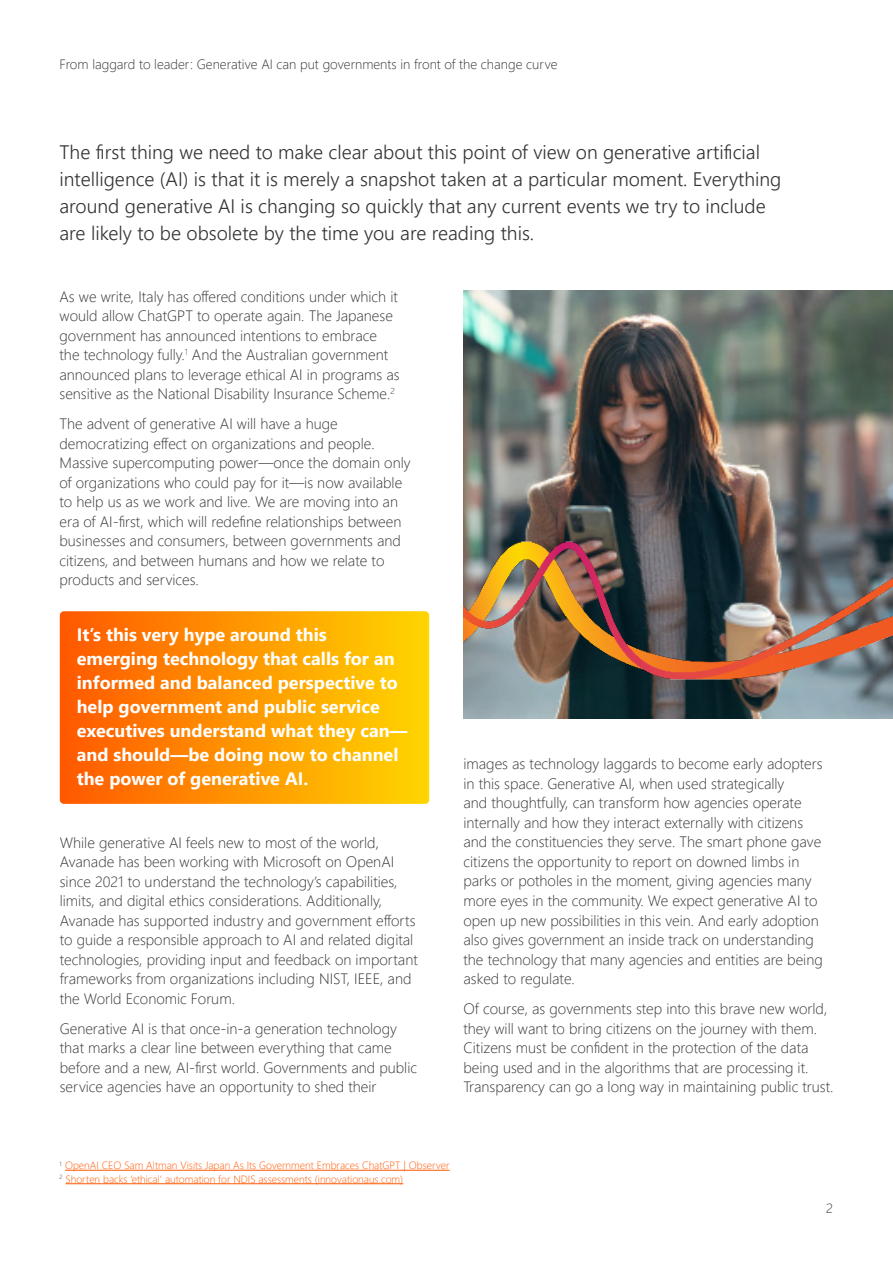
<style>
.page{position:relative;width:893px;height:1263px;background:#fff}
.page>*{position:absolute;margin:0;border:0;box-sizing:border-box;transform-origin:0 0}
.DIG_Introduction_Pag{font:300 19.5px/27px "Segoe UI";color:#333}
.DIG_Level_3_Subheadi{font:700 18px/24px "Segoe UI";color:#fff}
.DIG_Body_Copy_Grey{font:300 15px/19.5px "Segoe UI";color:#333}
.DIG_Page_Header_Grey{font:300 13.5px "Segoe UI";color:#333}
.DIG_Footnote_Grey{font:300 10.5px "Segoe UI";color:#ff5800}
</style>
<div class="page">
<svg style="left:60px;top:611px;width:369px;height:193px;background:#ff9700"></svg>
<hr style="left:65px;top:1170px;width:385px;height:1px;background:#ff5800">
<hr style="left:66px;top:1183px;width:337px;height:1px;background:#ff5800">
<img style="left:463px;top:291px;width:430px;height:198px">
<img style="left:463px;top:489px;width:430px;height:230px">
<p class="DIG_Page_Header_Grey" style="left:60px;top:52px;width:500px">From laggard to leader: Generative AI can put governments in front of the change curve</p>
<p class="DIG_Introduction_Pag" style="left:60px;top:136px;width:723px">The first thing we need to make clear about this point of view on generative artificial intelligence (AI) is that it is merely a snapshot taken at a particular moment. Everything around generative AI is changing so quickly that any current events we try to include are likely to be obsolete by the time you are reading this.</p>
<p class="DIG_Body_Copy_Grey" style="left:60px;top:285px;width:342px">As we write, Italy has offered conditions under which it would allow ChatGPT to operate again. The Japanese government has announced intentions to embrace the technology fully.<sup>1</sup> And the Australian government announced plans to leverage ethical AI in programs as sensitive as the National Disability Insurance Scheme.<sup>2</sup></p>
<p class="DIG_Body_Copy_Grey" style="left:60px;top:413px;width:352px">The advent of generative AI will have a huge democratizing effect on organizations and people.<br>Massive supercomputing power—once the domain only of organizations who could pay for it—is now available to help us as we work and live. We are moving into an era of AI-first, which will redefine relationships between businesses and consumers, between governments and citizens, and between humans and how we relate to products and services.</p>
<p class="DIG_Level_3_Subheadi" style="left:77px;top:621px;width:332px">It’s this very hype around this emerging technology that calls for an informed and balanced perspective to help government and public service executives understand what they can— and should—be doing now to channel the power of generative AI.</p>
<p class="DIG_Body_Copy_Grey" style="left:60px;top:831px;width:360px">While generative AI feels new to most of the world, Avanade has been working with Microsoft on OpenAI since 2021 to understand the technology’s capabilities, limits, and digital ethics considerations. Additionally, Avanade has supported industry and government efforts to guide a responsible approach to AI and related digital technologies, providing input and feedback on important frameworks from organizations including NIST, IEEE, and the World Economic Forum.</p>
<p class="DIG_Body_Copy_Grey" style="left:60px;top:1017px;width:359px">Generative AI is that once-in-a generation technology that marks a clear line between everything that came before and a new, AI-first world. Governments and public service agencies have an opportunity to shed their</p>
<p class="DIG_Body_Copy_Grey" style="left:463px;top:753px;width:361px">images as technology laggards to become early adopters in this space. Generative AI, when used strategically<br>and thoughtfully, can transform how agencies operate internally and how they interact externally with citizens and the constituencies they serve. The smart phone gave citizens the opportunity to report on downed limbs in parks or potholes in the moment, giving agencies many more eyes in the community. We expect generative AI to open up new possibilities in this vein. And early adoption also gives government an inside track on understanding the technology that many agencies and entities are being asked to regulate.</p>
<p class="DIG_Body_Copy_Grey" style="left:463px;top:997px;width:371px">Of course, as governments step into this brave new world, they will want to bring citizens on the journey with them.<br>Citizens must be confident in the protection of the data being used and in the algorithms that are processing it.<br>Transparency can go a long way in maintaining public trust.</p>
<p class="DIG_Footnote_Grey" style="left:60px;top:1156px;width:392px"><sup>1</sup> OpenAI CEO Sam Altman Visits Japan As Its Government Embraces ChatGPT | Observer</p>
<p class="DIG_Footnote_Grey" style="left:60px;top:1169px;width:345px"><sup>2</sup> Shorten backs ‘ethical’ automation for NDIS assessments (innovationaus.com)</p>
<p class="DIG_Page_Header_Grey" style="left:826px;top:1196px;width:8px">2</p>
</div>
